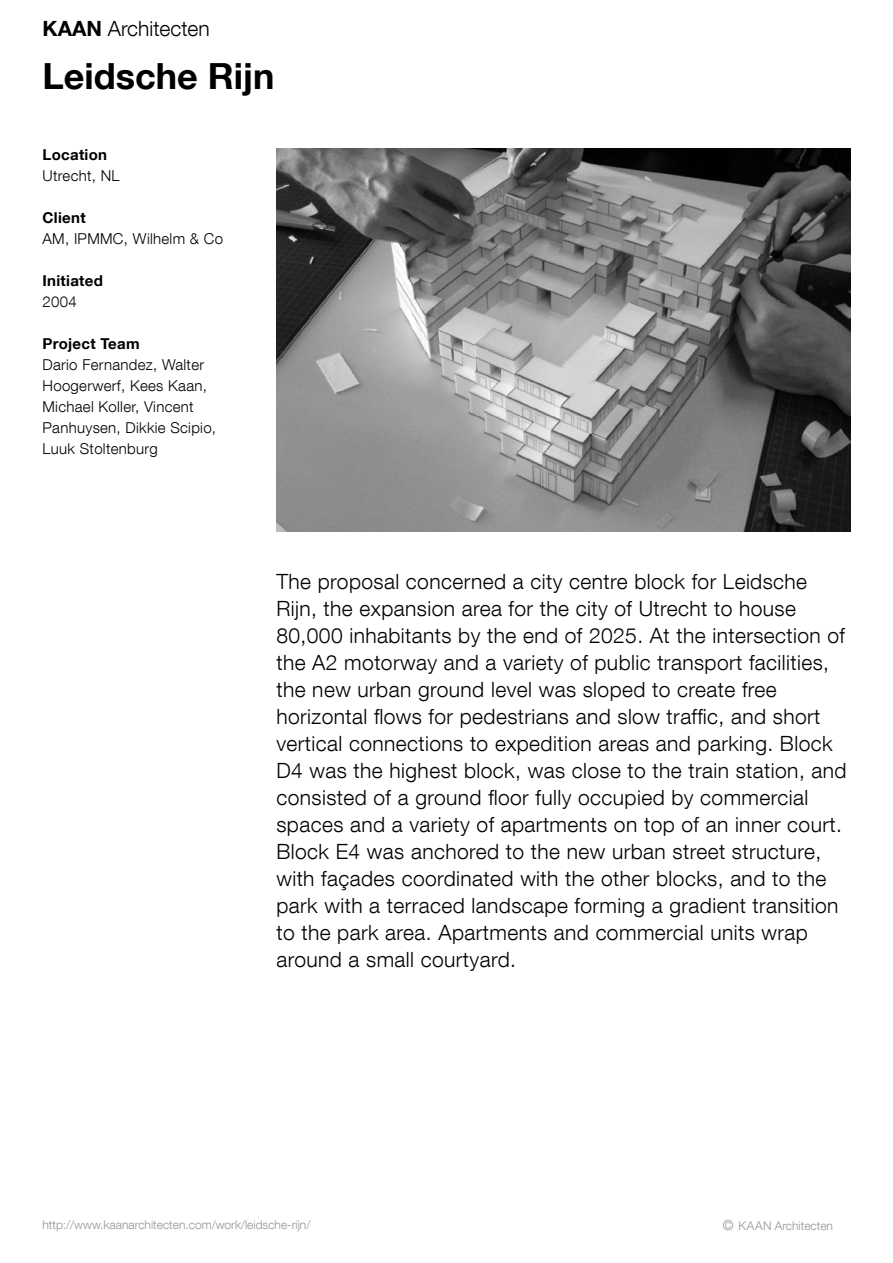
<style>
.page{position:relative;width:893px;height:1263px;background:#fff}
.page>*{position:absolute;margin:0;border:0;box-sizing:border-box;transform-origin:0 0}
.t1{font:700 36px "Helvetica Neue LT Com";color:#000}
.t2{font:300 21px/27px "Helvetica Neue LT Com";letter-spacing:.02em;color:#000}
.t3{font:300 21px "Helvetica Neue LT Com";color:#000}
.t4{font:300 15px/21px "Helvetica Neue LT Com";letter-spacing:.02em;color:#000}
.t5{font:700 15px "Helvetica Neue LT Com";letter-spacing:.02em;color:#000}
.t6{font:300 12px "Helvetica Neue LT Com";color:#939598}
.s1{font-weight:700}
.s2{font-size:13.5px}
</style>
<div class="page">
<img style="left:276px;top:149px;width:574px;height:382px">
<p class="t3" style="left:43px;top:16px;width:169px"><span class="s1">KAAN</span> Architecten</p>
<h1 class="t1" style="left:43px;top:54px;width:233px">Leidsche Rijn</h1>
<p class="t5" style="left:43px;top:145px;width:66px">Location</p>
<p class="t4" style="left:43px;top:164px;width:79px">Utrecht, NL</p>
<p class="t5" style="left:43px;top:208px;width:45px">Client</p>
<p class="t4" style="left:43px;top:227px;width:182px">AM, IPMMC, Wilhelm &amp; Co</p>
<p class="t5" style="left:43px;top:271px;width:62px">Initiated</p>
<p class="t4" style="left:43px;top:290px;width:36px">2004</p>
<p class="t5" style="left:43px;top:334px;width:99px">Project Team</p>
<p class="t4" style="left:43px;top:353px;width:175px">Dario Fernandez, Walter<br>Hoogerwerf, Kees Kaan,<br>Michael Koller, Vincent<br>Panhuysen, Dikkie Scipio,<br>Luuk Stoltenburg</p>
<p class="t2" style="left:276px;top:568px;width:572px">The proposal concerned a city centre block for Leidsche Rijn, the expansion area for the city of Utrecht to house 80,000 inhabitants by the end of 2025. At the intersection of the A2 motorway and a variety of public transport facilities, the new urban ground level was sloped to create free horizontal flows for pedestrians and slow traffic, and short vertical connections to expedition areas and parking. Block D4 was the highest block, was close to the train station, and consisted of a ground floor fully occupied by commercial spaces and a variety of apartments on top of an inner court.<br>Block E4 was anchored to the new urban street structure, with façades coordinated with the other blocks, and to the park with a terraced landscape forming a gradient transition to the park area. Apartments and commercial units wrap around a small courtyard.</p>
<p class="t6" style="left:43px;top:1217px;width:269px">http://www.kaanarchitecten.com/work/leidsche-rijn/</p>
<p class="t6" style="left:723px;top:1218px;width:112px"><span class="s2">©</span> KAAN Architecten</p>
</div>
